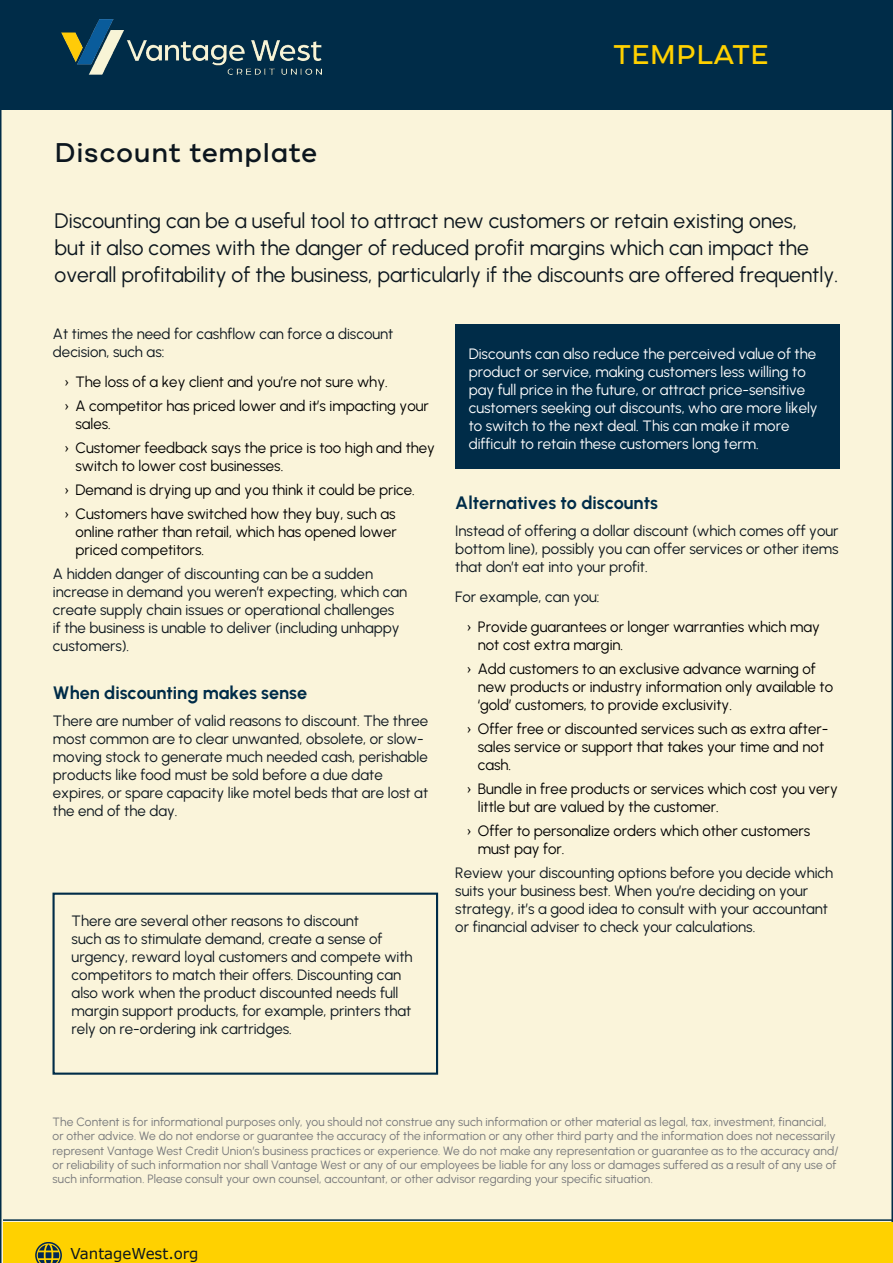
<style>
.page{position:relative;width:893px;height:1263px;background:#fff}
.page>*{position:absolute;margin:0;border:0;box-sizing:border-box;transform-origin:0 0}
.t1{font:500 27px "Cardium A";letter-spacing:.025em;color:#0c161e}
.t2{font:500 27px "Cardium A";letter-spacing:.025em;color:#ffd100}
.t3{font:21px/27px "Urbanist";color:#0c161e}
.t4{font:18px "Urbanist";color:#002c48}
.t5{font:15px/18px "Urbanist";color:#0c161e}
.t6{font:15px/18px "Urbanist";color:#000}
.t7{font:15px/18px "Urbanist";color:#fff}
.t8{font:15px "Verdana";color:#0c161e}
.t9{font:12px/14.4px "Urbanist";letter-spacing:.015em;color:#77787b}
.s1{font-family:"Serrano Pro"}
.s2{color:#0c161e}
</style>
<div class="page">
<div style="left:0;top:110px;width:893px;height:1153px;background:#faf4da"></div>
<div style="left:0;top:0;width:893px;height:110px;background:#002c48"></div>
<img style="left:62px;top:19px;width:259px;height:56px">
<div style="left:3px;top:1222px;width:890px;height:41px;background:#ffd100"></div>
<svg style="left:35px;top:1242px;width:27px;height:21px"></svg>
<hr style="left:3px;top:1219px;width:890px;height:2px;background:#002c48">
<div style="left:456px;top:324px;width:384px;height:144px;background:#002c48"></div>
<div style="left:53px;top:893px;width:385px;height:182px;border:2px solid #002c48"></div>
<h1 class="t1" style="left:55px;top:135px;width:264px">Discount template</h1>
<h1 class="t2" style="left:613px;top:37px;width:157px">TEMPLATE</h1>
<p class="t3" style="left:55px;top:206px;width:785px">Discounting can be a useful tool to attract new customers or retain existing ones,<br>but it also comes with the danger of reduced profit margins which can impact the overall profitability of the business, particularly if the discounts are offered frequently.</p>
<p class="t5" style="left:53px;top:324px;width:342px">At times the need for cashflow can force a discount decision, such as:</p>
<p class="t6" style="left:65px;top:369px;width:365px;line-height:24px"><span class="s1">›</span> The loss of a key client and you’re not sure why.<br><span class="s1">›</span> A competitor has priced lower and it’s impacting your</p>
<p class="t6" style="left:65px;top:411px;width:372px;line-height:24px;text-indent:10px">sales.<br><span class="s1">›</span> Customer feedback says the price is too high and they</p>
<p class="t6" style="left:65px;top:453px;width:351px;line-height:24px;text-indent:10px">switch to lower cost businesses.<br><span class="s1">›</span> Demand is drying up and you think it could be price. <span class="s1">›</span> Customers have switched how they buy, such as</p>
<p class="t6" style="left:75px;top:522px;width:323px">online rather than retail, which has opened lower priced competitors.</p>
<p class="t5" style="left:53px;top:564px;width:356px">A hidden danger of discounting can be a sudden increase in demand you weren’t expecting, which can create supply chain issues or operational challenges<br>if the business is unable to deliver (including unhappy customers).</p>
<p class="t4" style="left:53px;top:681px;width:256px">When discounting makes sense</p>
<p class="t5" style="left:53px;top:712px;width:377px">There are number of valid reasons to discount. The three most common are to clear unwanted, obsolete, or slow&shy;moving stock to generate much needed cash, perishable products like food must be sold before a due date expires, or spare capacity like motel beds that are lost at the end of the day.</p>
<p class="t5" style="left:72px;top:911px;width:343px">There are several other reasons to discount<br>such as to stimulate demand, create a sense of urgency, reward loyal customers and compete with competitors to match their offers. Discounting can also work when the product discounted needs full margin support products, for example, printers that rely on re-ordering ink cartridges.</p>
<p class="t7" style="left:469px;top:344px;width:350px">Discounts can also reduce the perceived value of the product or service, making customers less willing to pay full price in the future, or attract price-sensitive customers seeking out discounts, who are more likely to switch to the next deal. This can make it more difficult to retain these customers long term.</p>
<p class="t4" style="left:455px;top:491px;width:204px">Alternatives to discounts</p>
<p class="t5" style="left:455px;top:522px;width:385px;text-align:justify">Instead of offering a dollar discount (which comes off your bottom line), possibly you can offer services or other items that don’t eat into your profit.</p>
<p class="t6" style="left:467px;top:582px;width:354px;line-height:30px;text-indent:-12px"><span class="s2">For example, can you:<br></span><span class="s1">›</span> Provide guarantees or longer warranties which may</p>
<p class="t6" style="left:467px;top:633px;width:350px;line-height:24px;text-indent:10px">not cost extra margin.<br><span class="s1">›</span> Add customers to an exclusive advance warning of</p>
<p class="t6" style="left:478px;top:678px;width:357px">new products or industry information only available to ‘gold’ customers, to provide exclusivity.</p>
<p class="t6" style="left:478px;top:720px;width:352px;text-indent:-10px"><span class="s1">›</span> Offer free or discounted services such as extra after&shy;sales service or support that takes your time and not cash.</p>
<p class="t6" style="left:478px;top:780px;width:361px;text-indent:-10px"><span class="s1">›</span> Bundle in free products or services which cost you very little but are valued by the customer.</p>
<p class="t6" style="left:478px;top:822px;width:334px;text-indent:-10px"><span class="s1">›</span> Offer to personalize orders which other customers must pay for.</p>
<p class="t5" style="left:455px;top:864px;width:379px">Review your discounting options before you decide which suits your business best. When you’re deciding on your strategy, it’s a good idea to consult with your accountant or financial adviser to check your calculations.</p>
<p class="t9" style="left:52px;top:1114px;width:788px">The Content is for informational purposes only, you should not construe any such information or other material as legal, tax, investment, financial, or other advice. We do not endorse or guarantee the accuracy of the information or any other third party and the information does not necessarily represent Vantage West Credit Union’s business practices or experience. We do not make any representation or guarantee as to the accuracy and/ or reliability of such information nor shall Vantage West or any of our employees be liable for any loss or damages suffered as a result of any use of such information. Please consult your own counsel, accountant, or other advisor regarding your specific situation.</p>
<p class="t8" style="left:70px;top:1243px;width:130px">VantageWest.org</p>
</div>
